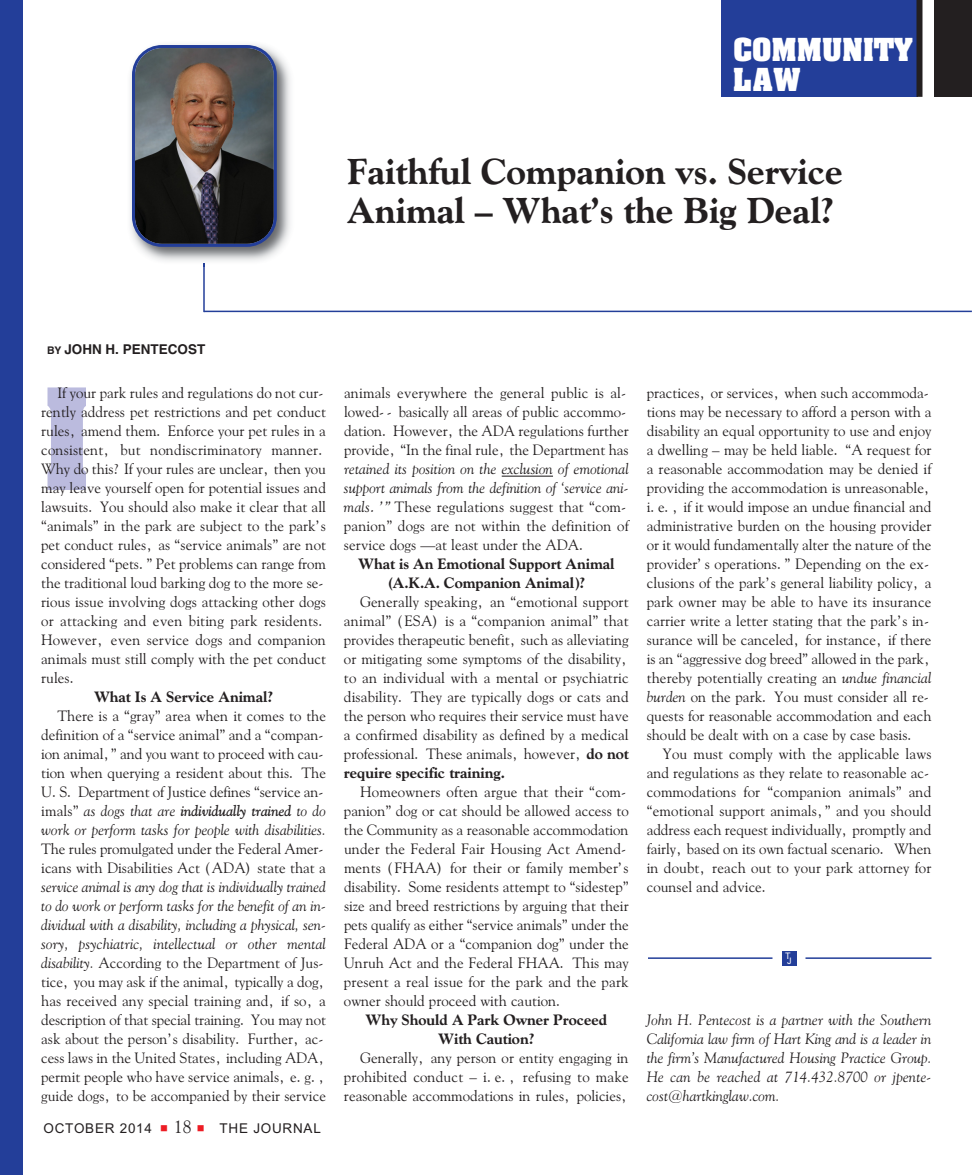
<style>
.page{position:relative;width:972px;height:1175px;background:#fff}
.page>*{position:absolute;margin:0;border:0;box-sizing:border-box;transform-origin:0 0}
.t1{font:700 36px/38.2px "Carnegie";color:#231f20}
.t2{font:27px/30px "Billboard";color:#fff}
.t3{font:15px/19px "Carnegie";color:#231f20;text-align:justify}
.t4{font:italic 15px/19px "Carnegie";letter-spacing:.01em;color:#231f20;text-align:justify}
.t5{font:700 15px/19px "Carnegie";color:#231f20;text-align:center}
.t6{font:13.5px "Arial";letter-spacing:.055em;color:#231f20}
.t7{font:700 13.5px "Helvetica";color:#231f20}
.t8{font:9px "Arial";color:#fff}
.s1{font-size:10.5px}
.s2{font-style:italic}
.s3{font-weight:700;font-style:italic}
.s4{font-family:"Carnegie";font-size:18px}
.s5{font-weight:700}
</style>
<div class="page">
<svg style="left:48px;top:387px;width:38px;height:103px;background:#c1c1e1"></svg>
<div style="left:722px;top:0;width:196px;height:96px;background:#233e99"></div>
<div style="left:934px;top:0;width:38px;height:96px;background:#231f20"></div>
<div style="left:916px;top:0;width:6px;height:97px;background:#231f20"></div>
<div style="left:0;top:0;width:22px;height:1174px;background:#233e99"></div>
<hr style="left:203px;top:263px;width:2px;height:49px;background:#233e99">
<hr style="left:204px;top:310px;width:768px;height:2px;background:#233e99">
<img style="left:130px;top:44px;width:160px;height:217px">
<svg style="left:132px;top:45px;width:145px;height:202px;background:#4d494b"></svg>
<hr style="left:502px;top:475px;width:51px;height:1px;background:#231f20">
<hr style="left:806px;top:957px;width:126px;height:1px;background:#233e99">
<div style="left:782px;top:951px;width:14px;height:14px;background:#233e99"></div>
<hr style="left:648px;top:957px;width:124px;height:1px;background:#233e99">
<h2 class="t2" style="left:734px;top:38px;width:181px">COMMUNITY<br>LAW</h2>
<h1 class="t1" style="left:347px;top:155px;width:497px">Faithful Companion vs. Service<br>Animal – What’s the Big Deal?</h1>
<p class="t7" style="left:47px;top:344px;width:160px"><span class="s1">BY</span> JOHN H. PENTECOST</p>
<p class="t3" style="left:41px;top:384px;width:286px;text-indent:16px">If your park rules and regulations do not cur&shy;rently address pet restrictions and pet conduct rules, amend them. Enforce your pet rules in a consistent, but nondiscriminatory manner.<br>Why do this? If your rules are unclear, then you may leave yourself open for potential issues and lawsuits. You should also make it clear that all “animals” in the park are subject to the park’s pet conduct rules, as “service animals” are not considered “pets.” Pet problems can range from the traditional loud barking dog to the more se&shy;rious issue involving dogs attacking other dogs or attacking and even biting park residents.<br>However, even service dogs and companion animals must still comply with the pet conduct rules.</p>
<p class="t5" style="left:94px;top:688px;width:181px">What Is A Service Animal?</p>
<p class="t3" style="left:41px;top:707px;width:286px;text-indent:16px">There is a “gray” area when it comes to the definition of a “service animal” and a “compan&shy;ion animal,” and you want to proceed with cau&shy;tion when querying a resident about this. The U.S. Department of Justice defines “service an&shy;imals” <span class="s2">as dogs that are</span> <span class="s3">individually trained</span> <span class="s2">to do work or perform tasks for people with disabilities.</span></p>
<p class="t3" style="left:41px;top:840px;width:286px">The rules promulgated under the Federal Amer&shy;icans with Disabilities Act (ADA) state that a</p>
<p class="t3" style="left:41px;top:878px;width:286px"><span class="s2">service animal is any dog that is individually trained to do work or perform tasks for the benefit of an in&shy;dividual with a disability, including a physical, sen&shy;sory, psychiatric, intellectual or other mental disability.</span> According to the Department of Jus&shy;tice, you may ask if the animal, typically a dog, has received any special training and, if so, a description of that special training. You may not ask about the person’s disability. Further, ac&shy;cess laws in the United States, including ADA, permit people who have service animals, e.g., guide dogs, to be accompanied by their service</p>
<p class="t6" style="left:44px;top:1120px;width:150px">OCTOBER 2014 <span class="s4">18</span></p>
<p class="t6" style="left:220px;top:1120px;width:103px">THE JOURNAL</p>
<p class="t3" style="left:344px;top:384px;width:286px">animals everywhere the general public is al&shy;lowed-- basically all areas of public accommo&shy;dation. However, the ADA regulations further provide, “In the final rule, the Department has</p>
<p class="t3" style="left:344px;top:460px;width:286px"><span class="s2">retained its position on the exclusion of emotional support animals from the definition of ‘service ani&shy;mals</span><span class="s2">.’”</span> These regulations suggest that “com&shy;panion” dogs are not within the definition of service dogs —at least under the ADA.</p>
<p class="t5" style="left:358px;top:555px;width:258px">What is An Emotional Support Animal (A.K.A. Companion Animal)?</p>
<p class="t3" style="left:344px;top:593px;width:286px;text-indent:16px">Generally speaking, an “emotional support animal” (ESA) is a “companion animal” that provides therapeutic benefit, such as alleviating or mitigating some symptoms of the disability, to an individual with a mental or psychiatric disability. They are typically dogs or cats and the person who requires their service must have a confirmed disability as defined by a medical professional. These animals, however, <span class="s5">do not require specific training.</span></p>
<p class="t3" style="left:344px;top:783px;width:286px;text-indent:16px">Homeowners often argue that their “com&shy;panion” dog or cat should be allowed access to the Community as a reasonable accommodation under the Federal Fair Housing Act Amend&shy;ments (FHAA) for their or family member’s disability. Some residents attempt to “sidestep” size and breed restrictions by arguing that their pets qualify as either “service animals” under the Federal ADA or a “companion dog” under the Unruh Act and the Federal FHAA. This may present a real issue for the park and the park owner should proceed with caution.</p>
<p class="t5" style="left:365px;top:1010px;width:243px">Why Should A Park Owner Proceed<br>With Caution?</p>
<p class="t3" style="left:344px;top:1049px;width:286px;text-indent:16px">Generally, any person or entity engaging in prohibited conduct – i.e., refusing to make reasonable accommodations in rules, policies,</p>
<p class="t3" style="left:647px;top:384px;width:286px">practices, or services, when such accommoda&shy;tions may be necessary to afford a person with a disability an equal opportunity to use and enjoy a dwelling – may be held liable. “A request for a reasonable accommodation may be denied if providing the accommodation is unreasonable, i.e., if it would impose an undue financial and administrative burden on the housing provider or it would fundamentally alter the nature of the provider's operations.” Depending on the ex&shy;clusions of the park’s general liability policy, a park owner may be able to have its insurance carrier write a letter stating that the park’s in&shy;surance will be canceled, for instance, if there is an “aggressive dog breed” allowed in the park, thereby potentially creating an <span class="s2">undue financial burden</span> on the park. You must consider all re&shy;quests for reasonable accommodation and each should be dealt with on a case by case basis.</p>
<p class="t3" style="left:647px;top:745px;width:286px;text-indent:16px">You must comply with the applicable laws and regulations as they relate to reasonable ac&shy;commodations for “companion animals” and “emotional support animals,” and you should address each request individually, promptly and fairly, based on its own factual scenario. When in doubt, reach out to your park attorney for counsel and advice.</p>
<p class="t8" style="left:785px;top:950px;width:7px">T</p>
<p class="t8" style="left:787px;top:955px;width:6px">J</p>
<p class="t4" style="left:647px;top:1011px;width:286px">John H. Pentecost is a partner with the Southern California law firm of Hart King and is a leader in the firm’s Manufactured Housing Practice Group.<br>He can be reached at 714.432.8700 or jpente&shy;cost@hartkinglaw.com.</p>
</div>
